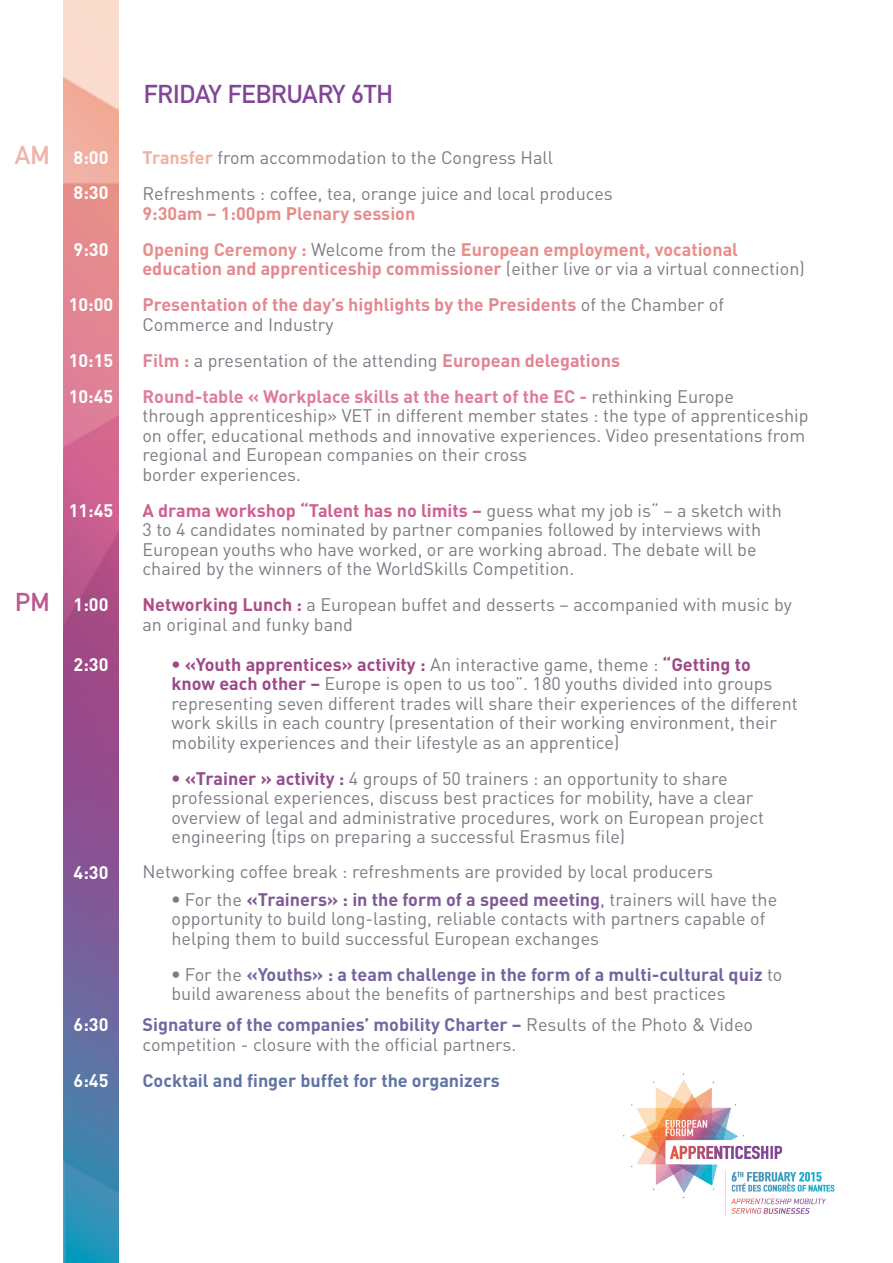
<style>
.page{position:relative;width:893px;height:1263px;background:#fff}
.page>*{position:absolute;margin:0;border:0;box-sizing:border-box;transform-origin:0 0}
.t1{font:25.5px "DIN Mittelschrift Std";color:#824697}
.t2{font:25.5px "DIN Mittelschrift Std";color:#f0b3a9}
.t3{font:25.5px "DIN Mittelschrift Std";color:#bb5a8e}
.t4{font:18px/19.5px "DIN Pro";color:#7f7a84}
.t5{font:700 18px/19.5px "DIN Pro";color:#e38791}
.t6{font:700 18px "DIN Pro";color:#dd7d9a}
.t7{font:700 18px "DIN Pro";color:#fff}
.t8{font:700 18px "DIN Pro";color:#5f73a4}
.s1{font-weight:700;color:#f0b1a4}
.s2{font-weight:700;color:#e68d8b}
.s3{font-weight:700;color:#e78e8a}
.s4{font-weight:700;color:#e4898f}
.s5{font-weight:400;color:#7f7a84}
.s6{font-weight:700;color:#e18494}
.s7{font-weight:700;color:#ce6091}
.s8{font-weight:700;color:#ae4e85}
.s9{font-family:"Helvetica Neue LT Std";font-weight:200;font-stretch:condensed;color:#9e4987}
.s10{font-weight:700;color:#9e4987}
.s11{font-family:"Helvetica Neue LT Std";font-weight:200;font-stretch:condensed;color:#934b8d}
.s12{font-weight:700;color:#934b8d}
.s13{font-family:"Helvetica Neue LT Std";font-weight:200;font-stretch:condensed}
.s14{font-weight:700;color:#7f5997}
.s15{color:#7f5997}
.s16{font-weight:700;color:#76639d}
.s17{font-weight:700;color:#6e6aa0}
</style>
<div class="page">
<img style="left:63px;top:0;width:56px;height:1263px">
<img style="left:623px;top:1074px;width:212px;height:142px">
<p class="t2" style="left:15px;top:140px;width:36px">AM</p>
<p class="t7" style="left:74px;top:145px;width:36px">8:00</p>
<p class="t7" style="left:74px;top:180px;width:36px">8:30</p>
<p class="t7" style="left:74px;top:237px;width:36px">9:30</p>
<p class="t7" style="left:69px;top:292px;width:46px">10:00</p>
<p class="t7" style="left:69px;top:348px;width:46px">10:15</p>
<p class="t7" style="left:69px;top:384px;width:46px">10:45</p>
<p class="t7" style="left:69px;top:498px;width:46px">11:45</p>
<p class="t3" style="left:15px;top:587px;width:36px">PM</p>
<p class="t7" style="left:74px;top:592px;width:36px">1:00</p>
<p class="t7" style="left:74px;top:652px;width:36px">2:30</p>
<p class="t7" style="left:74px;top:860px;width:36px">4:30</p>
<p class="t7" style="left:74px;top:1012px;width:36px">6:30</p>
<p class="t7" style="left:74px;top:1068px;width:36px">6:45</p>
<p class="t1" style="left:144px;top:79px;width:251px">FRIDAY FEBRUARY 6TH</p>
<p class="t4" style="left:142px;top:147px;width:412px"><span class="s1">Transfer</span> from accommodation to the Congress Hall</p>
<p class="t4" style="left:142px;top:183px;width:472px">Refreshments : coffee, tea, orange juice and local produces<br><span class="s2">9:30am – 1:00pm Plenary session</span></p>
<p class="t4" style="left:142px;top:239px;width:664px"><span class="s3">Opening Ceremony :</span> Welcome from the <span class="s3">European employment, vocational </span><span class="s4">education and apprenticeship commissioner</span> (either live or via a virtual connection)</p>
<p class="t5" style="left:142px;top:294px;width:583px">Presentation of the day’s highlights by the Presidents <span class="s5">of the Chamber of<br>Commerce and Industry</span></p>
<p class="t4" style="left:142px;top:350px;width:479px"><span class="s6">Film :</span> a presentation of the attending <span class="s6">European delegations</span></p>
<p class="t6" style="left:142px;top:384px;width:593px">Round-table « Workplace skills at the heart of the EC - <span class="s5">rethinking Europe</span></p>
<p class="t4" style="left:142px;top:405px;width:667px">through apprenticeship» VET in different member states : the type of apprenticeship on offer, educational methods and innovative experiences. Video presentations from regional and European companies on their cross<br>border experiences.</p>
<p class="t4" style="left:142px;top:500px;width:641px"><span class="s7">A drama workshop “Talent has no limits –</span> guess what my job is“ – a sketch with 3 to 4 candidates nominated by partner companies followed by interviews with European youths who have worked, or are working abroad. The debate will be chaired by the winners of the WorldSkills Competition.</p>
<p class="t4" style="left:142px;top:594px;width:651px"><span class="s8">Networking Lunch :</span> a European buffet and desserts – accompanied with music by an original and funky band</p>
<p class="t4" style="left:171px;top:654px;width:628px"><span class="s9">•</span> <span class="s10">«Youth apprentices» activity :</span> An interactive game, theme : <span class="s10">“Getting to know each other –</span> Europe is open to us too”. 180 youths divided into groups representing seven different trades will share their experiences of the different work skills in each country (presentation of their working environment, their mobility experiences and their lifestyle as an apprentice)</p>
<p class="t4" style="left:171px;top:768px;width:594px"><span class="s11">•</span> <span class="s12">«Trainer » activity :</span> 4 groups of 50 trainers : an opportunity to share professional experiences, discuss best practices for mobility, have a clear overview of legal and administrative procedures, work on European project engineering (tips on preparing a successful Erasmus file)</p>
<p class="t4" style="left:142px;top:861px;width:572px">Networking coffee break : refreshments are provided by local producers</p>
<p class="t4" style="left:171px;top:889px;width:607px"><span class="s13">•</span> For the <span class="s14">«Trainers» : in the form of a speed meeting</span><span class="s15">,</span> trainers will have the opportunity to build long-lasting, reliable contacts with partners capable of helping them to build successful European exchanges</p>
<p class="t4" style="left:171px;top:964px;width:612px"><span class="s13">•</span> For the <span class="s16">«Youths» : a team challenge in the form of a multi-cultural quiz</span> to build awareness about the benefits of partnerships and best practices</p>
<p class="t4" style="left:142px;top:1014px;width:612px"><span class="s17">Signature of the companies’ mobility Charter –</span> Results of the Photo &amp; Video competition - closure with the official partners.</p>
<p class="t8" style="left:142px;top:1068px;width:359px">Cocktail and finger buffet for the organizers</p>
</div>
